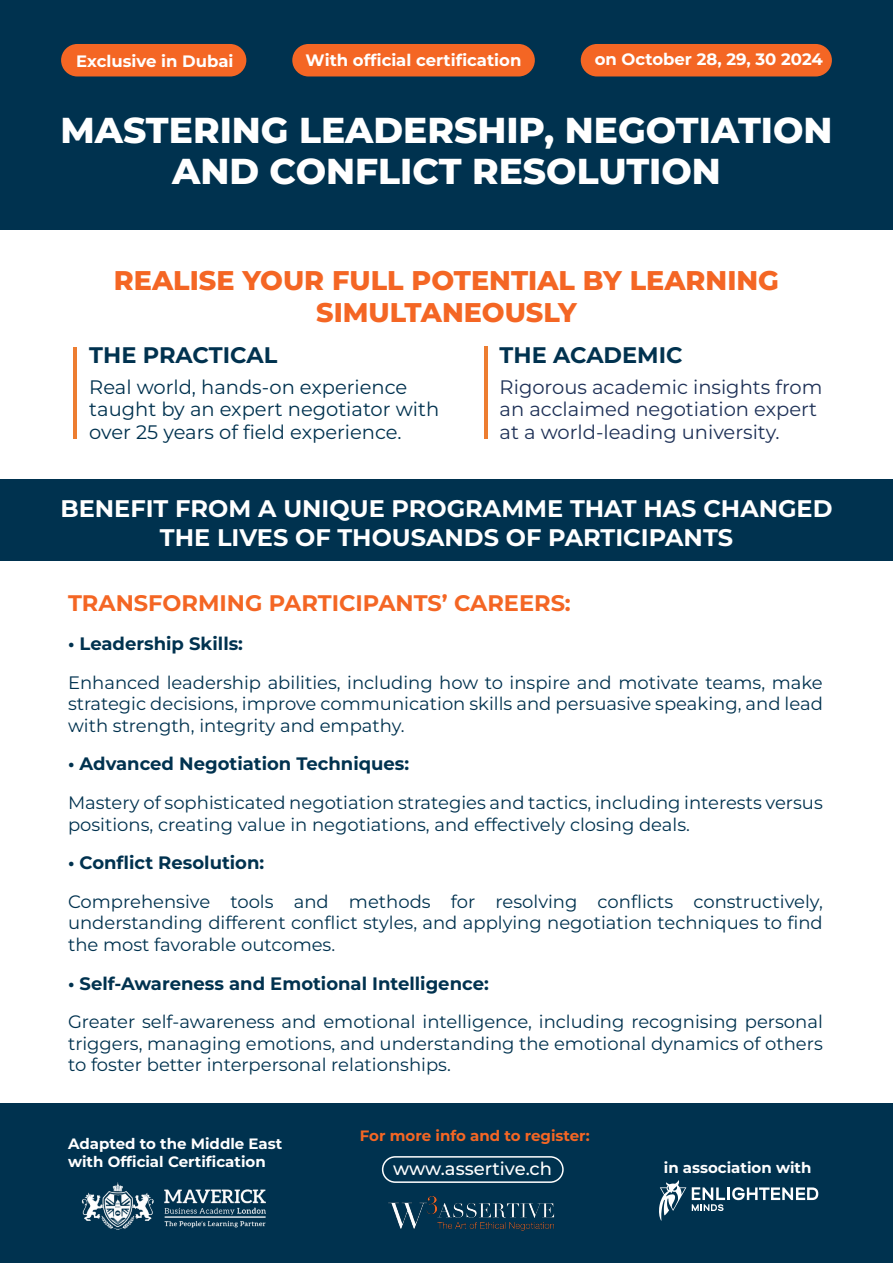
<style>
.page{position:relative;width:893px;height:1263px;background:#fff}
.page>*{position:absolute;margin:0;border:0;box-sizing:border-box;transform-origin:0 0}
.t1{font:800 36px/40.5px "Montserrat";color:#fff;text-align:center}
.t2{font:800 27px/32.4px "Montserrat";color:#f46624;text-align:center}
.t3{font:700 24px/28.8px "Montserrat";color:#fff;text-align:center}
.t4{font:700 22.5px "Montserrat";color:#f46624}
.t5{font:700 22.5px "Montserrat";color:#00324f}
.t6{font:19.5px/22.5px "Montserrat";color:#00324f}
.t7{font:19.5px/22.5px "Montserrat";color:#1e3157}
.t8{font:18px/21.6px "Montserrat";color:#00324f;text-align:justify}
.t9{font:700 18px "Montserrat";color:#00324f}
.t10{font:500 18px "Montserrat";color:#fff}
.t11{font:700 16.5px "Montserrat";color:#fff}
.t12{font:700 15px/18px "Montserrat";color:#fff}
.t13{font:700 15px "Montserrat";color:#f46624}
</style>
<div class="page">
<div style="left:0;top:0;width:893px;height:230px;background:#00324f"></div>
<div style="left:0;top:479px;width:893px;height:82px;background:#00324f"></div>
<div style="left:0;top:1103px;width:893px;height:160px;background:#00324f"></div>
<hr style="left:73px;top:347px;width:4px;height:92px;background:#ed7d31">
<hr style="left:485px;top:346px;width:3px;height:93px;background:#ed7d31">
<svg style="left:659px;top:1180px;width:27px;height:41px"></svg>
<svg style="left:692px;top:1187px;width:126px;height:24px"></svg>
<div style="left:382px;top:1156px;width:182px;height:27px;border:2px solid #fff;border-radius:13px"></div>
<img style="left:388px;top:1196px;width:167px;height:35px">
<img style="left:81px;top:1182px;width:185px;height:48px">
<div style="left:61px;top:44px;width:185px;height:32px;background:#f46624;border-radius:16px"></div>
<div style="left:292px;top:44px;width:243px;height:32px;background:#f46624;border-radius:16px"></div>
<div style="left:581px;top:44px;width:251px;height:32px;background:#f46624;border-radius:16px"></div>
<p class="t11" style="left:76px;top:51px;width:159px">Exclusive in Dubai</p>
<p class="t11" style="left:306px;top:50px;width:217px">With official certification</p>
<p class="t11" style="left:595px;top:49px;width:230px">on October 28, 29, 30 2024</p>
<h1 class="t1" style="left:60px;top:110px;width:774px">MASTERING LEADERSHIP, NEGOTIATION<br>AND CONFLICT RESOLUTION</h1>
<h2 class="t2" style="left:114px;top:264px;width:667px">REALISE YOUR FULL POTENTIAL BY LEARNING<br>SIMULTANEOUSLY</h2>
<p class="t5" style="left:89px;top:341px;width:189px">THE PRACTICAL</p>
<p class="t6" style="left:89px;top:376px;width:351px">Real world, hands-on experience taught by an expert negotiator with over 25 years of field experience.</p>
<p class="t5" style="left:500px;top:341px;width:185px">THE ACADEMIC</p>
<p class="t7" style="left:500px;top:376px;width:324px">Rigorous academic insights from an acclaimed negotiation expert at a world-leading university.</p>
<h3 class="t3" style="left:60px;top:494px;width:774px">BENEFIT FROM A UNIQUE PROGRAMME THAT HAS CHANGED<br>THE LIVES OF THOUSANDS OF PARTICIPANTS</h3>
<p class="t4" style="left:68px;top:589px;width:504px">TRANSFORMING PARTICIPANTS’ CAREERS:</p>
<p class="t9" style="left:68px;top:632px;width:176px">• Leadership Skills:</p>
<p class="t8" style="left:68px;top:671px;width:756px">Enhanced leadership abilities, including how to inspire and motivate teams, make strategic decisions, improve communication skills and persuasive speaking, and lead with strength, integrity and empathy.</p>
<p class="t9" style="left:68px;top:753px;width:343px">• Advanced Negotiation Techniques:</p>
<p class="t8" style="left:68px;top:792px;width:756px">Mastery of sophisticated negotiation strategies and tactics, including interests versus positions, creating value in negotiations, and effectively closing deals.</p>
<p class="t9" style="left:68px;top:852px;width:198px">• Conflict Resolution:</p>
<p class="t8" style="left:68px;top:890px;width:756px">Comprehensive tools and methods for resolving conflicts constructively, understanding different conflict styles, and applying negotiation techniques to find the most favorable outcomes.</p>
<p class="t9" style="left:68px;top:972px;width:422px">• Self-Awareness and Emotional Intelligence:</p>
<p class="t8" style="left:68px;top:1011px;width:756px">Greater self-awareness and emotional intelligence, including recognising personal triggers, managing emotions, and understanding the emotional dynamics of others to foster better interpersonal relationships.</p>
<p class="t12" style="left:68px;top:1134px;width:216px">Adapted to the Middle East with Official Certification</p>
<p class="t13" style="left:360px;top:1126px;width:231px">For more info and to register:</p>
<p class="t10" style="left:393px;top:1157px;width:160px">www.assertive.ch</p>
<p class="t12" style="left:664px;top:1159px;width:149px">in association with</p>
</div>
